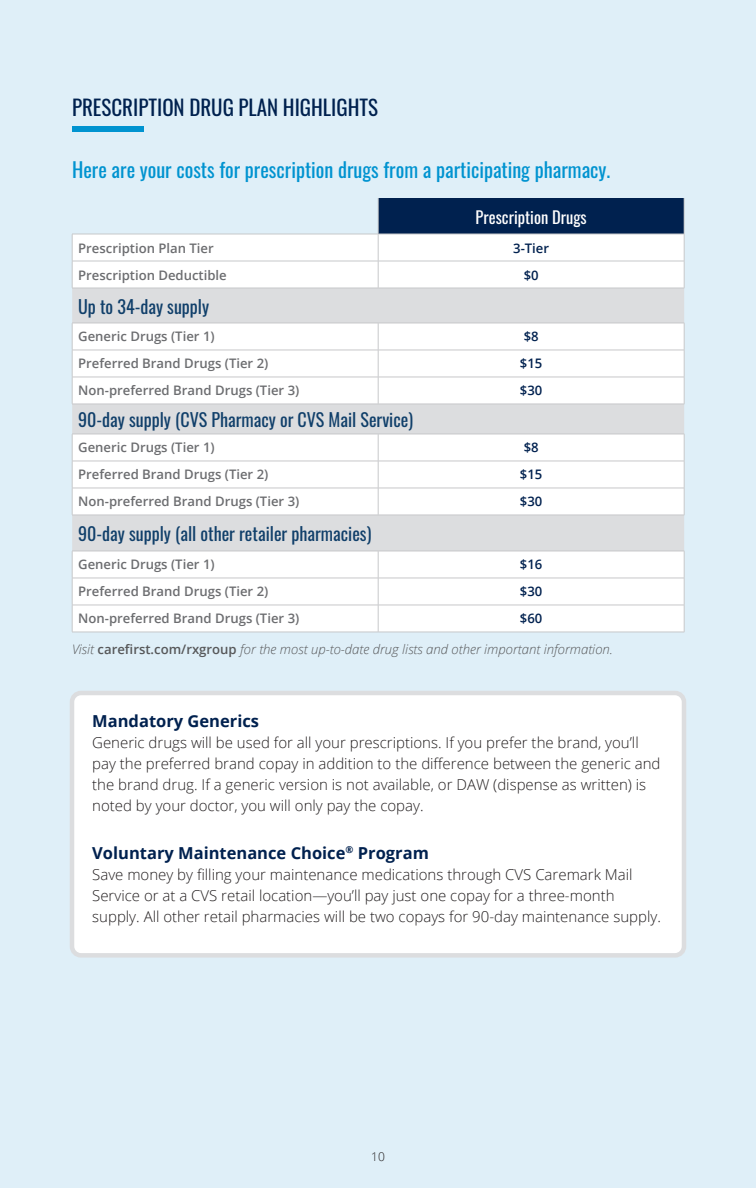
<style>
.page{position:relative;width:756px;height:1188px;background:#dfeff8}
.page>*{position:absolute;margin:0;border:0;box-sizing:border-box;transform-origin:0 0}
.OE-Page_Intro{font:21px "Oswald";color:#00214f}
.OE-H2_Header{font:20.25px "Oswald";color:#0093d0}
.OE-Summary-sections{font:18px "Oswald";color:#103f6a}
.OE-H3{font:700 16.5px "Open Sans";color:#00214f}
.t1{font:16.5px "Oswald";color:#fff}
.OE-Body{font:300 15px/21px "Open Sans";color:#231f20}
.OE-Chart-Small-Black-70{font:600 13.2px "Open Sans";color:#6c6d70}
.OE-Conditions{font:italic 300 13.2px "Open Sans";color:#57585a}
.OE-Dr_Blue_Chart_Centered{font:600 13.2px "Open Sans";color:#00214f}
.t2{font:300 12px "Open Sans";color:#231f20}
.s1{font-weight:600;font-style:normal}
</style>
<div class="page">
<div style="left:378px;top:198px;width:306px;height:36px;background:#00214f"></div>
<div style="left:73px;top:235px;width:611px;height:397px;background:#fff"></div>
<svg style="left:72px;top:289px;width:612px;height:262px;background:#f0f0f1"></svg>
<hr style="left:684px;top:198px;width:1px;height:36px;background:#c7c8ca">
<hr style="left:72px;top:234px;width:306px;height:1px;background:#c7c8ca">
<hr style="left:72px;top:261px;width:306px;height:1px;background:#c7c8ca">
<svg style="left:72px;top:235px;width:1px;height:53px"></svg>
<hr style="left:72px;top:323px;width:306px;height:1px;background:#c7c8ca">
<hr style="left:72px;top:350px;width:306px;height:1px;background:#c7c8ca">
<hr style="left:72px;top:377px;width:306px;height:1px;background:#c7c8ca">
<svg style="left:72px;top:323px;width:1px;height:81px"></svg>
<hr style="left:72px;top:461px;width:306px;height:1px;background:#c7c8ca">
<hr style="left:72px;top:488px;width:306px;height:1px;background:#c7c8ca">
<svg style="left:72px;top:435px;width:1px;height:80px"></svg>
<hr style="left:72px;top:515px;width:306px;height:1px;background:#c7c8ca">
<hr style="left:72px;top:551px;width:306px;height:1px;background:#c7c8ca">
<hr style="left:72px;top:578px;width:306px;height:1px;background:#c7c8ca">
<hr style="left:72px;top:605px;width:306px;height:1px;background:#c7c8ca">
<svg style="left:72px;top:551px;width:1px;height:81px"></svg>
<hr style="left:72px;top:632px;width:306px;height:1px;background:#c7c8ca">
<hr style="left:378px;top:261px;width:306px;height:1px;background:#c7c8ca">
<svg style="left:378px;top:235px;width:1px;height:53px"></svg>
<svg style="left:684px;top:234px;width:1px;height:54px"></svg>
<hr style="left:72px;top:288px;width:306px;height:1px;background:#c7c8ca">
<hr style="left:378px;top:288px;width:306px;height:1px;background:#c7c8ca">
<hr style="left:378px;top:323px;width:306px;height:1px;background:#c7c8ca">
<hr style="left:378px;top:350px;width:306px;height:1px;background:#c7c8ca">
<hr style="left:378px;top:377px;width:306px;height:1px;background:#c7c8ca">
<svg style="left:378px;top:323px;width:1px;height:81px"></svg>
<svg style="left:684px;top:323px;width:1px;height:81px"></svg>
<hr style="left:378px;top:461px;width:306px;height:1px;background:#c7c8ca">
<hr style="left:378px;top:488px;width:306px;height:1px;background:#c7c8ca">
<svg style="left:378px;top:435px;width:1px;height:80px"></svg>
<svg style="left:684px;top:434px;width:1px;height:81px"></svg>
<hr style="left:378px;top:515px;width:306px;height:1px;background:#c7c8ca">
<hr style="left:378px;top:551px;width:306px;height:1px;background:#c7c8ca">
<hr style="left:378px;top:578px;width:306px;height:1px;background:#c7c8ca">
<hr style="left:378px;top:605px;width:306px;height:1px;background:#c7c8ca">
<svg style="left:378px;top:551px;width:1px;height:81px"></svg>
<svg style="left:684px;top:551px;width:1px;height:81px"></svg>
<hr style="left:378px;top:632px;width:306px;height:1px;background:#c7c8ca">
<hr style="left:378px;top:198px;width:1px;height:36px;background:#c7c8ca">
<hr style="left:378px;top:234px;width:306px;height:1px;background:#c7c8ca">
<hr style="left:72px;top:404px;width:306px;height:1px;background:#c7c8ca">
<hr style="left:378px;top:404px;width:306px;height:1px;background:#c7c8ca">
<hr style="left:72px;top:434px;width:306px;height:1px;background:#c7c8ca">
<hr style="left:378px;top:434px;width:306px;height:1px;background:#c7c8ca">
<div style="left:72px;top:693px;width:612px;height:262px;background:#fff;border-radius:9px"></div>
<div style="left:70px;top:691px;width:616px;height:267px;border:4px solid #dcdddf;border-radius:9px"></div>
<div style="left:72px;top:126px;width:72px;height:6px;background:#0093d0"></div>
<p class="OE-Page_Intro" style="left:72px;top:89px;width:308px">PRESCRIPTION DRUG PLAN HIGHLIGHTS</p>
<p class="OE-H2_Header" style="left:72px;top:152px;width:540px">Here are your costs for prescription drugs from a participating pharmacy.</p>
<p class="t1" style="left:476px;top:202px;width:113px">Prescription Drugs</p>
<p class="OE-Chart-Small-Black-70" style="left:78px;top:239px;width:137px">Prescription Plan Tier</p>
<p class="OE-Dr_Blue_Chart_Centered" style="left:513px;top:239px;width:38px">3-Tier</p>
<p class="OE-Chart-Small-Black-70" style="left:78px;top:266px;width:150px">Prescription Deductible</p>
<p class="OE-Dr_Blue_Chart_Centered" style="left:524px;top:266px;width:16px">$0</p>
<p class="OE-Summary-sections" style="left:78px;top:291px;width:132px">Up to 34-day supply</p>
<p class="OE-Chart-Small-Black-70" style="left:78px;top:328px;width:138px">Generic Drugs (Tier 1)</p>
<p class="OE-Dr_Blue_Chart_Centered" style="left:524px;top:328px;width:16px">$8</p>
<p class="OE-Chart-Small-Black-70" style="left:78px;top:355px;width:192px">Preferred Brand Drugs (Tier 2)</p>
<p class="OE-Dr_Blue_Chart_Centered" style="left:520px;top:355px;width:24px">$15</p>
<p class="OE-Chart-Small-Black-70" style="left:78px;top:382px;width:223px">Non-preferred Brand Drugs (Tier 3)</p>
<p class="OE-Dr_Blue_Chart_Centered" style="left:520px;top:382px;width:24px">$30</p>
<p class="OE-Summary-sections" style="left:78px;top:404px;width:336px">90-day supply (CVS Pharmacy or CVS Mail Service)</p>
<p class="OE-Chart-Small-Black-70" style="left:78px;top:439px;width:138px">Generic Drugs (Tier 1)</p>
<p class="OE-Dr_Blue_Chart_Centered" style="left:524px;top:439px;width:16px">$8</p>
<p class="OE-Chart-Small-Black-70" style="left:78px;top:466px;width:192px">Preferred Brand Drugs (Tier 2)</p>
<p class="OE-Dr_Blue_Chart_Centered" style="left:520px;top:466px;width:24px">$15</p>
<p class="OE-Chart-Small-Black-70" style="left:78px;top:493px;width:223px">Non-preferred Brand Drugs (Tier 3)</p>
<p class="OE-Dr_Blue_Chart_Centered" style="left:520px;top:493px;width:24px">$30</p>
<p class="OE-Summary-sections" style="left:78px;top:518px;width:295px">90-day supply (all other retailer pharmacies)</p>
<p class="OE-Chart-Small-Black-70" style="left:78px;top:556px;width:138px">Generic Drugs (Tier 1)</p>
<p class="OE-Dr_Blue_Chart_Centered" style="left:520px;top:556px;width:24px">$16</p>
<p class="OE-Chart-Small-Black-70" style="left:78px;top:583px;width:192px">Preferred Brand Drugs (Tier 2)</p>
<p class="OE-Dr_Blue_Chart_Centered" style="left:520px;top:583px;width:24px">$30</p>
<p class="OE-Chart-Small-Black-70" style="left:78px;top:610px;width:223px">Non-preferred Brand Drugs (Tier 3)</p>
<p class="OE-Dr_Blue_Chart_Centered" style="left:520px;top:610px;width:24px">$60</p>
<p class="OE-Conditions" style="left:72px;top:640px;width:542px">Visit <span class="s1">carefirst.com/rxgroup</span> for the most up-to-date drug lists and other important information.</p>
<p class="OE-H3" style="left:92px;top:710px;width:168px">Mandatory Generics</p>
<p class="OE-Body" style="left:92px;top:732px;width:570px">Generic drugs will be used for all your prescriptions. If you prefer the brand, you’ll pay the preferred brand copay in addition to the difference between the generic and the brand drug. If a generic version is not available, or DAW (dispense as written) is noted by your doctor, you will only pay the copay.</p>
<p class="OE-H3" style="left:92px;top:841px;width:338px">Voluntary Maintenance Choice<sup>®</sup> Program</p>
<p class="OE-Body" style="left:92px;top:864px;width:570px">Save money by filling your maintenance medications through CVS Caremark Mail<br>Service or at a CVS retail location—you’ll pay just one copay for a three-month supply. All other retail pharmacies will be two copays for 90-day maintenance supply.</p>
<p class="t2" style="left:371px;top:1149px;width:15px">10</p>
</div>
